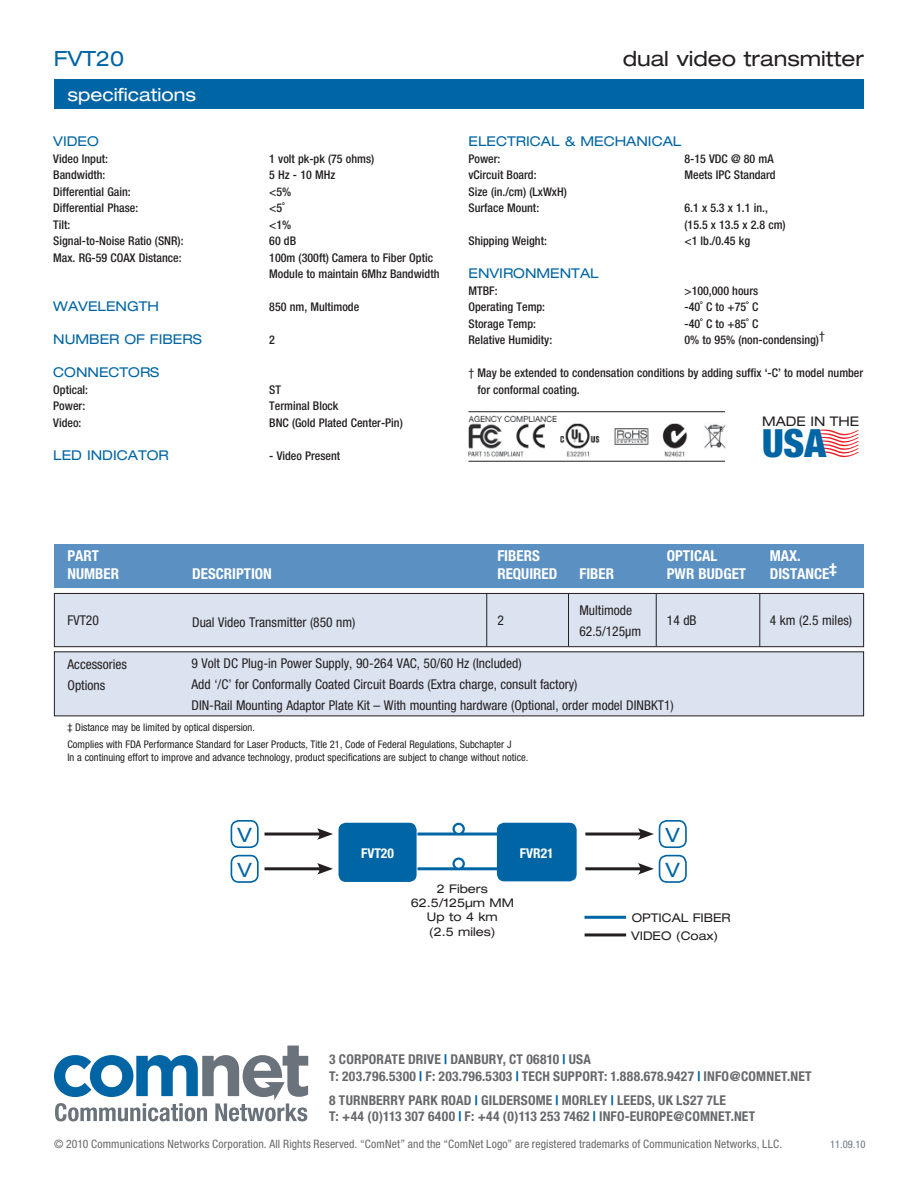
<style>
.page{position:relative;width:918px;height:1188px;background:#fff}
.page>*{position:absolute;margin:0;border:0;box-sizing:border-box;transform-origin:0 0}
.t1{font:900 condensed 39px "Helvetica Neue";color:#0065a4}
.t2{font:expanded 21px "Helvetica Neue";color:#231f20}
.t3{font:expanded 21px "Helvetica Neue";color:#0065a4}
.t4{font:expanded 19.8px "Helvetica Neue";color:#0065a4}
.t5{font:expanded 18px "Helvetica Neue";color:#fff}
.t6{font:700 condensed 15px/18px "Helvetica Neue";color:#fff}
.t7{font:condensed 13.5px/21px "Helvetica Neue";color:#231f20}
.t8{font:700 condensed 13.5px/16.2px "Helvetica Neue";letter-spacing:.015em;color:#67686b}
.t9{font:expanded 13.5px "Helvetica Neue";color:#0065a4}
.t10{font:700 condensed 13.5px "Helvetica Neue";color:#fff}
.t11{font:expanded 13.35px "Helvetica Neue";color:#231f20}
.t12{font:500 condensed 12px/16.5px "Helvetica Neue";color:#231f20}
.t13{font:expanded 12px/14.4px "Helvetica Neue";color:#231f20}
.t14{font:condensed 11.7px "Helvetica Neue";letter-spacing:.015em;color:#67686b}
.t15{font:condensed 10.5px/13.5px "Helvetica Neue";color:#231f20}
.t16{font:condensed 10.5px "Helvetica Neue";color:#6a737b}
.s1{font-weight:400}
.s2{color:#0065a4}
</style>
<div class="page">
<div style="left:54px;top:79px;width:810px;height:29px;background:#0065a4"></div>
<svg style="left:54px;top:1046px;width:254px;height:75px"></svg>
<div style="left:54px;top:593px;width:810px;height:54px;background:#dce3f0"></div>
<div style="left:54px;top:593px;width:810px;height:54px;border:1px solid #231f20"></div>
<div style="left:54px;top:544px;width:810px;height:44px;background:#5a90c2"></div>
<hr style="left:568px;top:594px;width:1px;height:52px;background:#231f20">
<hr style="left:486px;top:594px;width:1px;height:52px;background:#231f20">
<hr style="left:656px;top:594px;width:1px;height:52px;background:#231f20">
<hr style="left:759px;top:593px;width:1px;height:54px;background:#231f20">
<hr style="left:417px;top:867px;width:83px;height:3px;background:#0065a4">
<hr style="left:417px;top:833px;width:83px;height:3px;background:#0065a4">
<hr style="left:584px;top:916px;width:42px;height:3px;background:#0065a4">
<hr style="left:585px;top:933px;width:41px;height:3px;background:#231f20">
<div style="left:452px;top:858px;width:13px;height:12px;border:2px solid #0065a4;border-radius:50%"></div>
<div style="left:452px;top:823px;width:13px;height:12px;border:2px solid #0065a4;border-radius:50%"></div>
<div style="left:231px;top:855px;width:28px;height:28px;border:2px solid #0065a4;border-radius:7px"></div>
<div style="left:231px;top:820px;width:28px;height:28px;border:2px solid #0065a4;border-radius:7px"></div>
<div style="left:659px;top:855px;width:28px;height:28px;border:2px solid #0065a4;border-radius:7px"></div>
<div style="left:659px;top:820px;width:28px;height:28px;border:2px solid #0065a4;border-radius:7px"></div>
<div style="left:339px;top:823px;width:78px;height:59px;background:#0065a4;border-radius:7px"></div>
<div style="left:497px;top:823px;width:80px;height:58px;background:#0065a4;border-radius:7px"></div>
<hr style="left:265px;top:867px;width:58px;height:3px;background:#231f20">
<svg style="left:317px;top:863px;width:16px;height:12px"></svg>
<hr style="left:265px;top:833px;width:58px;height:3px;background:#231f20">
<svg style="left:317px;top:828px;width:16px;height:12px"></svg>
<hr style="left:585px;top:867px;width:59px;height:3px;background:#231f20">
<svg style="left:638px;top:863px;width:16px;height:12px"></svg>
<hr style="left:585px;top:833px;width:59px;height:3px;background:#231f20">
<svg style="left:638px;top:828px;width:16px;height:12px"></svg>
<hr style="left:469px;top:411px;width:256px;height:1px;background:#231f20">
<hr style="left:469px;top:461px;width:256px;height:1px;background:#231f20">
<img style="left:469px;top:416px;width:257px;height:41px">
<svg style="left:818px;top:429px;width:41px;height:29px"></svg>
<div style="left:54px;top:652px;width:810px;height:64px;background:#dce3f0"></div>
<h2 class="t3" style="left:54px;top:51px;width:72px">FVT20</h2>
<h3 class="t5" style="left:68px;top:88px;width:130px">specifications</h3>
<p class="t9" style="left:53px;top:137px;width:47px">VIDEO</p>
<p class="t12" style="left:53px;top:151px;width:56px">Video Input:</p>
<p class="t12" style="left:269px;top:151px;width:107px">1 volt pk-pk (75 ohms)</p>
<p class="t12" style="left:53px;top:168px;width:54px">Bandwidth:</p>
<p class="t12" style="left:269px;top:168px;width:67px">5 Hz - 10 MHz</p>
<p class="t12" style="left:53px;top:184px;width:79px">Differential Gain:</p>
<p class="t12" style="left:269px;top:184px;width:24px">&lt;5%</p>
<p class="t12" style="left:53px;top:201px;width:86px">Differential Phase:</p>
<p class="t12" style="left:269px;top:201px;width:17px">&lt;5˚</p>
<p class="t12" style="left:53px;top:217px;width:19px">Tilt:</p>
<p class="t12" style="left:269px;top:217px;width:24px">&lt;1%</p>
<p class="t12" style="left:53px;top:234px;width:132px">Signal-to-Noise Ratio (SNR):</p>
<p class="t12" style="left:269px;top:234px;width:28px">60 dB</p>
<p class="t12" style="left:53px;top:250px;width:130px">Max. RG-59 COAX Distance:</p>
<p class="t12" style="left:269px;top:250px;width:172px">100m (300ft) Camera to Fiber Optic<br>Module to maintain 6Mhz Bandwidth</p>
<p class="t9" style="left:53px;top:302px;width:107px">WAVELENGTH</p>
<p class="t12" style="left:269px;top:300px;width:92px">850 nm, Multimode</p>
<p class="t9" style="left:53px;top:335px;width:150px">NUMBER OF FIBERS</p>
<p class="t12" style="left:269px;top:333px;width:7px">2</p>
<p class="t9" style="left:53px;top:368px;width:108px">CONNECTORS</p>
<p class="t12" style="left:53px;top:382px;width:36px">Optical:</p>
<p class="t12" style="left:269px;top:382px;width:13px">ST</p>
<p class="t12" style="left:53px;top:399px;width:33px">Power:</p>
<p class="t12" style="left:269px;top:399px;width:71px">Terminal Block</p>
<p class="t12" style="left:53px;top:415px;width:30px">Video:</p>
<p class="t12" style="left:269px;top:415px;width:135px">BNC (Gold Plated Center-Pin)</p>
<p class="t9" style="left:53px;top:450px;width:117px">LED INDICATOR</p>
<p class="t12" style="left:269px;top:448px;width:72px">- Video Present</p>
<h2 class="t2" style="left:623px;top:51px;width:243px">dual video transmitter</h2>
<p class="t9" style="left:469px;top:137px;width:214px">ELECTRICAL &amp; MECHANICAL</p>
<p class="t12" style="left:469px;top:151px;width:33px">Power:</p>
<p class="t12" style="left:685px;top:151px;width:91px">8-15 VDC @ 80 mA</p>
<p class="t12" style="left:469px;top:168px;width:70px">vCircuit Board:</p>
<p class="t12" style="left:685px;top:168px;width:93px">Meets IPC Standard</p>
<p class="t12" style="left:469px;top:184px;width:100px">Size (in./cm) (LxWxH)<br>Surface Mount:</p>
<p class="t12" style="left:685px;top:201px;width:103px">6.1 x 5.3 x 1.1 in., (15.5 x 13.5 x 2.8 cm)</p>
<p class="t12" style="left:469px;top:234px;width:80px">Shipping Weight:</p>
<p class="t12" style="left:685px;top:234px;width:67px">&lt;1 lb./0.45 kg</p>
<p class="t9" style="left:469px;top:269px;width:132px">ENVIRONMENTAL</p>
<p class="t12" style="left:469px;top:283px;width:31px">MTBF:</p>
<p class="t12" style="left:685px;top:283px;width:75px">&gt;100,000 hours</p>
<p class="t12" style="left:469px;top:300px;width:78px">Operating Temp:</p>
<p class="t12" style="left:685px;top:300px;width:75px">-40˚ C to +75˚ C</p>
<p class="t12" style="left:469px;top:316px;width:69px">Storage Temp:</p>
<p class="t12" style="left:685px;top:316px;width:75px">-40˚ C to +85˚ C</p>
<p class="t12" style="left:469px;top:333px;width:85px">Relative Humidity:</p>
<p class="t12" style="left:685px;top:333px;width:142px">0% to 95% (non-condensing)<sup>†</sup></p>
<p class="t12" style="left:477px;top:366px;width:387px;text-indent:-9px"><span class="s1">†</span> May be extended to condensation conditions by adding suffix ‘-C’ to model number for conformal coating.</p>
<p class="t11" style="left:762px;top:416px;width:98px">MADE IN THE</p>
<h1 class="t1" style="left:762px;top:429px;width:66px">USA</h1>
<p class="t6" style="left:497px;top:548px;width:62px">FIBERS<br>REQUIRED</p>
<p class="t6" style="left:68px;top:548px;width:53px">PART<br>NUMBER</p>
<p class="t6" style="left:667px;top:548px;width:81px">OPTICAL<br>PWR BUDGET</p>
<p class="t6" style="left:770px;top:548px;width:68px">MAX.<br>DISTANCE‡</p>
<p class="t7" style="left:68px;top:611px;width:33px">FVT20</p>
<p class="t7" style="left:579px;top:601px;width:63px">Multimode<br>62.5/125µm</p>
<p class="t6" style="left:192px;top:566px;width:81px">DESCRIPTION</p>
<p class="t6" style="left:579px;top:566px;width:36px">FIBER</p>
<p class="t7" style="left:497px;top:611px;width:8px">2</p>
<p class="t7" style="left:770px;top:611px;width:84px">4 km (2.5 miles)</p>
<p class="t7" style="left:667px;top:611px;width:31px">14 dB</p>
<p class="t7" style="left:192px;top:613px;width:165px">Dual Video Transmitter (850 nm)</p>
<p class="t7" style="left:68px;top:655px;width:61px">Accessories<br>Options</p>
<p class="t7" style="left:192px;top:654px;width:484px">9 Volt DC Plug-in Power Supply, 90-264 VAC, 50/60 Hz (Included)<br>Add ‘/C’ for Conformally Coated Circuit Boards (Extra charge, consult factory)<br>DIN-Rail Mounting Adaptor Plate Kit – With mounting hardware (Optional, order model DINBKT1)</p>
<p class="t15" style="left:68px;top:722px;width:189px">‡ Distance may be limited by optical dispersion.</p>
<p class="t15" style="left:68px;top:738px;width:462px">Complies with FDA Performance Standard for Laser Products, Title 21, Code of Federal Regulations, Subchapter J<br>In a continuing effort to improve and advance technology, product specifications are subject to change without notice.</p>
<h3 class="t4" style="left:237px;top:827px;width:16px">V</h3>
<h3 class="t4" style="left:237px;top:862px;width:16px">V</h3>
<p class="t10" style="left:361px;top:848px;width:34px">FVT20</p>
<p class="t10" style="left:520px;top:849px;width:35px">FVR21</p>
<p class="t13" style="left:411px;top:882px;width:105px;text-align:center">2 Fibers<br>62.5/125µm MM<br>Up to 4 km<br>(2.5 miles)</p>
<h3 class="t4" style="left:666px;top:827px;width:16px">V</h3>
<h3 class="t4" style="left:666px;top:862px;width:16px">V</h3>
<p class="t13" style="left:631px;top:910px;width:101px;line-height:17.7px">OPTICAL FIBER<br>VIDEO (Coax)</p>
<p class="t8" style="left:329px;top:1053px;width:484px">3 CORPORATE DRIVE <span class="s2">|</span> DANBURY, CT 06810 <span class="s2">|</span> USA<br>T: 203.796.5300 <span class="s2">|</span> F: 203.796.5303 <span class="s2">|</span> TECH SUPPORT: 1.888.678.9427 <span class="s2">|</span> INFO@COMNET.NET</p>
<p class="t8" style="left:329px;top:1094px;width:428px">8 TURNBERRY PARK ROAD <span class="s2">|</span> GILDERSOME <span class="s2">|</span> MORLEY <span class="s2">|</span> LEEDS, UK LS27 7LE<br>T: +44 (0)113 307 6400 <span class="s2">|</span> F: +44 (0)113 253 7462 <span class="s2">|</span> INFO-EUROPE@COMNET.NET</p>
<p class="t14" style="left:54px;top:1139px;width:730px">© 2010 Communications Networks Corporation. All Rights Reserved. “ComNet” and the “ComNet Logo” are registered trademarks of Communication Networks, LLC.</p>
<p class="t16" style="left:830px;top:1140px;width:37px">11.09.10</p>
</div>
